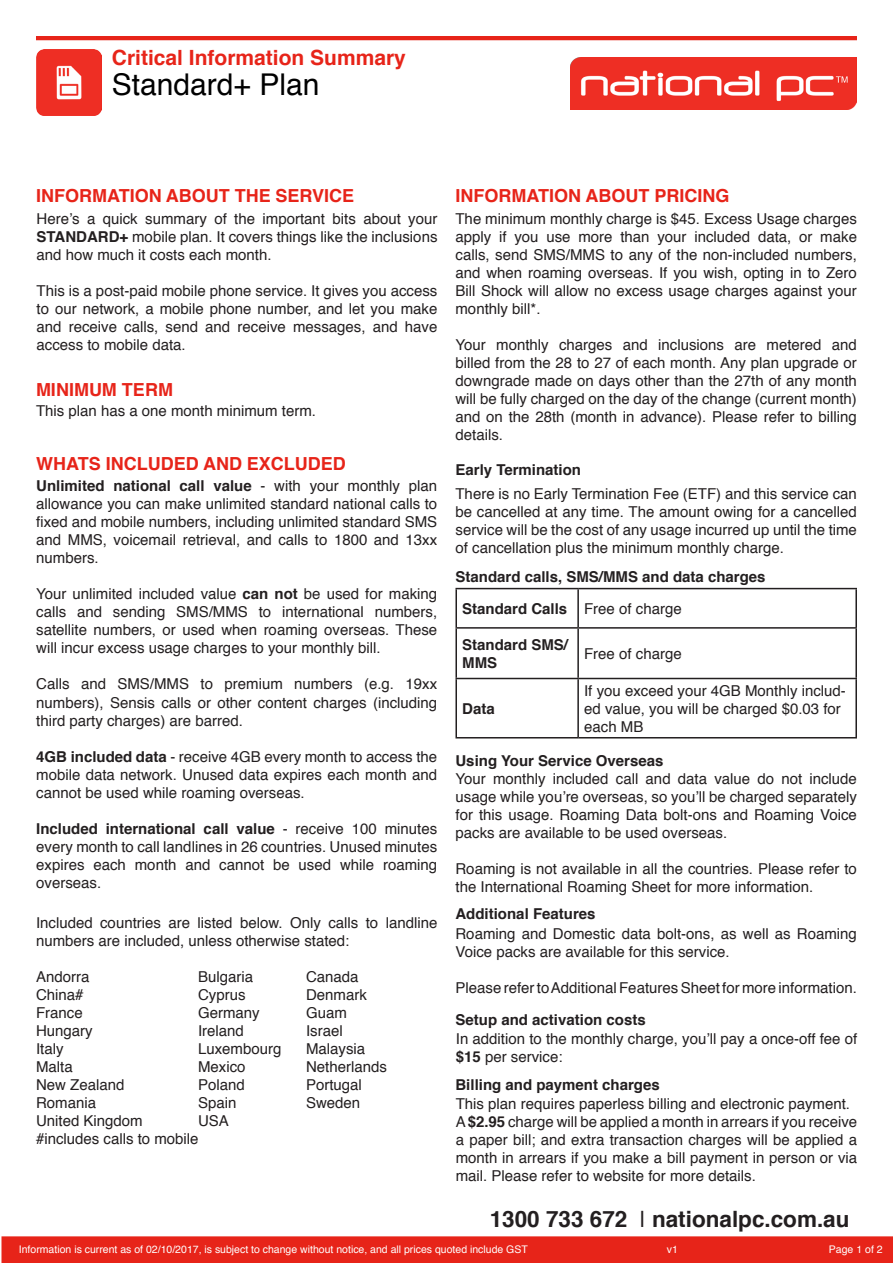
<style>
.page{position:relative;width:893px;height:1263px;background:#fff}
.page>*{position:absolute;margin:0;border:0;box-sizing:border-box;transform-origin:0 0}
.t1{font:30px "Helvetica";color:#000}
.t2{font:700 22.5px "Helvetica";color:#231f20}
.t3{font:700 21px "Helvetica";color:#e72419}
.t4{font:700 18px "Helvetica";color:#e72419}
.t5{font:15px/18px "Helvetica";color:#231f20;text-align:justify}
.t6{font:700 15px/18px "Helvetica";color:#231f20}
.t7{font:10.5px "Helvetica";color:#fff}
.s1{font-weight:700}
.s2{font-weight:400}
</style>
<div class="page">
<div style="left:2px;top:1236px;width:891px;height:27px;background:#e72419"></div>
<img style="left:571px;top:57px;width:286px;height:53px">
<hr style="left:36px;top:36px;width:821px;height:4px;background:#e72419">
<img style="left:36px;top:49px;width:66px;height:66px">
<hr style="left:455px;top:588px;width:123px;height:1px;background:#231f20">
<hr style="left:455px;top:589px;width:2px;height:38px;background:#231f20">
<hr style="left:578px;top:588px;width:279px;height:1px;background:#231f20">
<hr style="left:577px;top:589px;width:2px;height:38px;background:#231f20">
<hr style="left:855px;top:589px;width:2px;height:38px;background:#231f20">
<hr style="left:455px;top:627px;width:123px;height:2px;background:#231f20">
<hr style="left:455px;top:629px;width:2px;height:49px;background:#231f20">
<hr style="left:578px;top:627px;width:279px;height:2px;background:#231f20">
<hr style="left:577px;top:629px;width:2px;height:49px;background:#231f20">
<hr style="left:855px;top:629px;width:2px;height:49px;background:#231f20">
<hr style="left:455px;top:678px;width:123px;height:1px;background:#231f20">
<hr style="left:455px;top:679px;width:2px;height:58px;background:#231f20">
<hr style="left:578px;top:678px;width:279px;height:1px;background:#231f20">
<hr style="left:577px;top:679px;width:2px;height:58px;background:#231f20">
<hr style="left:855px;top:679px;width:2px;height:58px;background:#231f20">
<hr style="left:455px;top:737px;width:123px;height:1px;background:#231f20">
<hr style="left:578px;top:737px;width:279px;height:1px;background:#231f20">
<p class="t3" style="left:112px;top:41px;width:296px">Critical Information Summary</p>
<p class="t1" style="left:112px;top:61px;width:209px">Standard+ Plan</p>
<p class="t4" style="left:36px;top:181px;width:320px">INFORMATION ABOUT THE SERVICE</p>
<p class="t5" style="left:37px;top:210px;width:402px">Here’s a quick summary of the important bits about your <span class="s1">STANDARD+</span> mobile plan. It covers things like the inclusions and how much it costs each month.</p>
<p class="t5" style="left:37px;top:282px;width:402px">This is a post-paid mobile phone service. It gives you access to our network, a mobile phone number, and let you make and receive calls, send and receive messages, and have access to mobile data.</p>
<p class="t4" style="left:36px;top:375px;width:138px">MINIMUM TERM</p>
<p class="t5" style="left:36px;top:402px;width:282px">This plan has a one month minimum term.</p>
<p class="t4" style="left:36px;top:449px;width:311px">WHATS INCLUDED AND EXCLUDED</p>
<p class="t5" style="left:36px;top:478px;width:402px"><span class="s1">Unlimited national call value</span> - with your monthly plan allowance you can make unlimited standard national calls to fixed and mobile numbers, including unlimited standard SMS and MMS, voicemail retrieval, and calls to 1800 and 13xx numbers.</p>
<p class="t5" style="left:36px;top:586px;width:402px">Your unlimited included value <span class="s1">can not</span> be used for making calls and sending SMS/MMS to international numbers, satellite numbers, or used when roaming overseas. These will incur excess usage charges to your monthly bill.</p>
<p class="t5" style="left:36px;top:676px;width:402px">Calls and SMS/MMS to premium numbers (e.g. 19xx numbers), Sensis calls or other content charges (including third party charges) are barred.</p>
<p class="t5" style="left:36px;top:748px;width:402px"><span class="s1">4GB included data</span> - receive 4GB every month to access the mobile data network. Unused data expires each month and cannot be used while roaming overseas.</p>
<p class="t5" style="left:36px;top:820px;width:402px"><span class="s1">Included international call value</span> - receive 100 minutes every month to call landlines in 26 countries. Unused minutes expires each month and cannot be used while roaming overseas.</p>
<p class="t5" style="left:36px;top:914px;width:403px">Included countries are listed below. Only calls to landline numbers are included, unless otherwise stated:</p>
<p class="t5" style="left:36px;top:968px;width:55px">Andorra</p>
<p class="t5" style="left:198px;top:968px;width:57px">Bulgaria</p>
<p class="t5" style="left:306px;top:968px;width:54px">Canada</p>
<p class="t5" style="left:36px;top:986px;width:49px">China#</p>
<p class="t5" style="left:198px;top:986px;width:49px">Cyprus</p>
<p class="t5" style="left:306px;top:986px;width:62px">Denmark</p>
<p class="t5" style="left:36px;top:1004px;width:48px">France</p>
<p class="t5" style="left:198px;top:1004px;width:63px">Germany</p>
<p class="t5" style="left:306px;top:1004px;width:42px">Guam</p>
<p class="t5" style="left:36px;top:1022px;width:58px">Hungary</p>
<p class="t5" style="left:198px;top:1022px;width:47px">Ireland</p>
<p class="t5" style="left:306px;top:1022px;width:38px">Israel</p>
<p class="t5" style="left:36px;top:1040px;width:29px">Italy</p>
<p class="t5" style="left:198px;top:1040px;width:85px">Luxembourg</p>
<p class="t5" style="left:306px;top:1040px;width:61px">Malaysia</p>
<p class="t5" style="left:36px;top:1058px;width:38px">Malta</p>
<p class="t5" style="left:198px;top:1058px;width:49px">Mexico</p>
<p class="t5" style="left:306px;top:1058px;width:82px">Netherlands</p>
<p class="t5" style="left:36px;top:1076px;width:90px">New Zealand</p>
<p class="t5" style="left:198px;top:1076px;width:48px">Poland</p>
<p class="t5" style="left:306px;top:1076px;width:57px">Portugal</p>
<p class="t5" style="left:36px;top:1094px;width:62px">Romania</p>
<p class="t5" style="left:198px;top:1094px;width:40px">Spain</p>
<p class="t5" style="left:306px;top:1094px;width:56px">Sweden</p>
<p class="t5" style="left:36px;top:1112px;width:108px">United Kingdom</p>
<p class="t5" style="left:198px;top:1112px;width:32px">USA</p>
<p class="t5" style="left:36px;top:1130px;width:164px">#includes calls to mobile</p>
<p class="t4" style="left:455px;top:181px;width:276px">INFORMATION ABOUT PRICING</p>
<p class="t5" style="left:455px;top:211px;width:403px">The minimum monthly charge is $45. Excess Usage charges apply if you use more than your included data, or make calls, send SMS/MMS to any of the non-included numbers, and when roaming overseas. If you wish, opting in to Zero Bill Shock will allow no excess usage charges against your monthly bill*.</p>
<p class="t5" style="left:455px;top:337px;width:403px">Your monthly charges and inclusions are metered and billed from the 28 to 27 of each month. Any plan upgrade or downgrade made on days other than the 27th of any month will be fully charged on the day of the change (current month) and on the 28th (month in advance). Please refer to billing details.</p>
<p class="t6" style="left:455px;top:461px;width:127px">Early Termination</p>
<p class="t5" style="left:455px;top:486px;width:403px">There is no Early Termination Fee (ETF) and this service can be cancelled at any time. The amount owing for a cancelled service will be the cost of any usage incurred up until the time of cancellation plus the minimum monthly charge.</p>
<p class="t6" style="left:455px;top:568px;width:312px">Standard calls, SMS/MMS and data charges</p>
<p class="t6" style="left:462px;top:600px;width:107px">Standard Calls</p>
<p class="t5" style="left:584px;top:600px;width:99px">Free of charge</p>
<p class="t6" style="left:462px;top:636px;width:107px">Standard SMS/<br>MMS</p>
<p class="t5" style="left:584px;top:645px;width:99px">Free of charge</p>
<p class="t6" style="left:462px;top:700px;width:34px">Data</p>
<p class="t5" style="left:584px;top:682px;width:263px;text-align:left">If you exceed your 4GB Monthly includ&shy;ed value, you will be charged $0.03 for each MB</p>
<p class="t6" style="left:455px;top:751px;width:209px">Using Your Service Overseas</p>
<p class="t5" style="left:455px;top:770px;width:403px">Your monthly included call and data value do not include usage while you’re overseas, so you’ll be charged separately for this usage. Roaming Data bolt-ons and Roaming Voice packs are available to be used overseas.</p>
<p class="t5" style="left:455px;top:860px;width:403px">Roaming is not available in all the countries. Please refer to the International Roaming Sheet for more information.</p>
<p class="t6" style="left:455px;top:905px;width:142px">Additional Features</p>
<p class="t5" style="left:455px;top:925px;width:403px">Roaming and Domestic data bolt-ons, as well as Roaming<br>Voice packs are available for this service.</p>
<p class="t5" style="left:455px;top:979px;width:403px">Please refer to Additional Features Sheet for more information.</p>
<p class="t6" style="left:456px;top:1010px;width:192px">Setup and activation costs</p>
<p class="t5" style="left:456px;top:1030px;width:403px">In addition to the monthly charge, you’ll pay a once-off fee of <span class="s1">$15</span> per service:</p>
<p class="t6" style="left:455px;top:1076px;width:206px">Billing and payment charges</p>
<p class="t5" style="left:456px;top:1095px;width:396px">This plan requires paperless billing and electronic payment.</p>
<p class="t5" style="left:456px;top:1113px;width:403px">A <span class="s1">$2.95</span> charge will be applied a month in arrears if you receive a paper bill; and extra transaction charges will be applied a month in arrears if you make a bill payment in person or via mail. Please refer to website for more details.</p>
<p class="t2" style="left:490px;top:1201px;width:361px">1300 733 672 <span class="s2">|</span> nationalpc.com.au</p>
<p class="t7" style="left:19px;top:1241px;width:510px">Information is current as of 02/10/2017, is subject to change without notice, and all prices quoted include GST</p>
<p class="t7" style="left:667px;top:1241px;width:13px">v1</p>
<p class="t7" style="left:829px;top:1241px;width:55px">Page 1 of 2</p>
</div>
